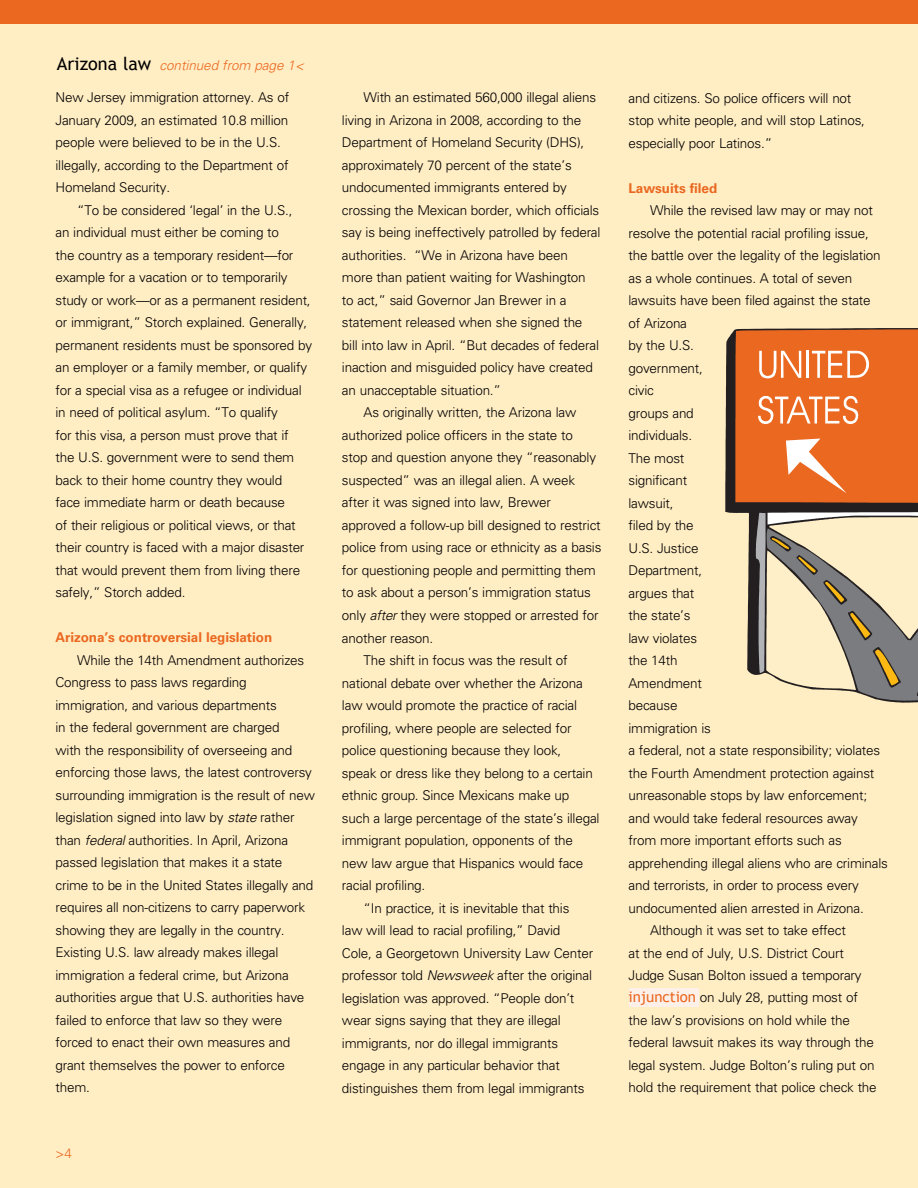
<style>
.page{position:relative;width:918px;height:1188px;background:#fff}
.page>*{position:absolute;margin:0;border:0;box-sizing:border-box;transform-origin:0 0}
.t1{font:300 13.5px/22.5px "Univers";letter-spacing:-.015em;color:#000}
.t2{font:700 13.5px "Univers";letter-spacing:-.005em;color:#ea6820}
.t3{font:italic 300 13.5px "Univers";letter-spacing:-.005em;color:#ea6820}
.t4{font:300 13.5px "Univers";color:#ea6820}
.s1{font-family:"Trebuchet MS";font-weight:400;font-style:normal;font-size:18px;color:#000}
.s2{font-style:italic}
.s3{font-family:"Trebuchet MS";font-weight:400;font-size:15px;color:#ea6820}
</style>
<div class="page">
<div style="left:0;top:14px;width:918px;height:1174px;background:#ffedc4"></div>
<div style="left:0;top:0;width:918px;height:24px;background:#ea6820"></div>
<div style="left:629px;top:988px;width:69px;height:19px;background:#fdf0e9"></div>
<svg style="left:727px;top:329px;width:191px;height:372px"></svg>
<p class="t3" style="left:57px;top:57px;width:249px"><span class="s1">Arizona law</span> continued from page 1&lt;</p>
<p class="t1" style="left:56px;top:86px;width:235px">New Jersey immigration attorney. As of January 2009, an estimated 10.8 million people were believed to be in the U.S. illegally, according to the Department of Homeland Security.</p>
<p class="t1" style="left:56px;top:199px;width:258px;text-indent:22px">“To be considered ‘legal’ in the U.S.,<br>an individual must either be coming to<br>the country as a temporary resident—for example for a vacation or to temporarily study or work—or as a permanent resident, or immigrant,” Storch explained. Generally, permanent residents must be sponsored by an employer or a family member, or qualify for a special visa as a refugee or individual in need of political asylum. “To qualify<br>for this visa, a person must prove that if<br>the U.S. government were to send them back to their home country they would<br>face immediate harm or death because<br>of their religious or political views, or that their country is faced with a major disaster that would prevent them from living there safely,” Storch added.</p>
<p class="t2" style="left:56px;top:630px;width:218px">Arizona’s controversial legislation</p>
<p class="t1" style="left:56px;top:649px;width:261px;text-indent:22px">While the 14th Amendment authorizes Congress to pass laws regarding immigration, and various departments<br>in the federal government are charged<br>with the responsibility of overseeing and enforcing those laws, the latest controversy surrounding immigration is the result of new legislation signed into law by <span class="s2">state</span> rather than <span class="s2">federal</span> authorities. In April, Arizona passed legislation that makes it a state crime to be in the United States illegally and requires all non-citizens to carry paperwork showing they are legally in the country.<br>Existing U.S. law already makes illegal immigration a federal crime, but Arizona authorities argue that U.S. authorities have failed to enforce that law so they were forced to enact their own measures and grant themselves the power to enforce them.</p>
<p class="t4" style="left:56px;top:1145px;width:18px">&gt;4</p>
<p class="t1" style="left:364px;top:86px;width:234px">With an estimated 560,000 illegal aliens</p>
<p class="t1" style="left:342px;top:109px;width:241px">living in Arizona in 2008, according to the</p>
<p class="t1" style="left:342px;top:131px;width:244px">Department of Homeland Security (DHS),</p>
<p class="t1" style="left:342px;top:154px;width:231px">approximately 70 percent of the state’s</p>
<p class="t1" style="left:342px;top:176px;width:226px">undocumented immigrants entered by</p>
<p class="t1" style="left:342px;top:199px;width:259px">crossing the Mexican border, which officials</p>
<p class="t1" style="left:342px;top:221px;width:260px">say is being ineffectively patrolled by federal</p>
<p class="t1" style="left:342px;top:244px;width:227px">authorities. “We in Arizona have been</p>
<p class="t1" style="left:342px;top:266px;width:245px">more than patient waiting for Washington</p>
<p class="t1" style="left:342px;top:289px;width:226px">to act,” said Governor Jan Brewer in a</p>
<p class="t1" style="left:342px;top:311px;width:242px">statement released when she signed the</p>
<p class="t1" style="left:342px;top:334px;width:259px">bill into law in April. “But decades of federal</p>
<p class="t1" style="left:342px;top:356px;width:252px">inaction and misguided policy have created</p>
<p class="t1" style="left:342px;top:379px;width:161px">an unacceptable situation.”</p>
<p class="t1" style="left:364px;top:401px;width:214px">As originally written, the Arizona law</p>
<p class="t1" style="left:342px;top:424px;width:233px">authorized police officers in the state to</p>
<p class="t1" style="left:342px;top:446px;width:256px">stop and question anyone they “reasonably</p>
<p class="t1" style="left:342px;top:469px;width:235px">suspected” was an illegal alien. A week</p>
<p class="t1" style="left:342px;top:491px;width:210px">after it was signed into law, Brewer</p>
<p class="t1" style="left:342px;top:514px;width:260px">approved a follow-up bill designed to restrict</p>
<p class="t1" style="left:342px;top:536px;width:261px">police from using race or ethnicity as a basis</p>
<p class="t1" style="left:342px;top:559px;width:255px">for questioning people and permitting them</p>
<p class="t1" style="left:342px;top:581px;width:251px">to ask about a person’s immigration status</p>
<p class="t1" style="left:342px;top:604px;width:258px">only <span class="s2">after</span> they were stopped or arrested for</p>
<p class="t1" style="left:342px;top:626px;width:93px">another reason.</p>
<p class="t1" style="left:364px;top:649px;width:206px">The shift in focus was the result of</p>
<p class="t1" style="left:342px;top:671px;width:242px">national debate over whether the Arizona</p>
<p class="t1" style="left:342px;top:694px;width:237px">law would promote the practice of racial</p>
<p class="t1" style="left:342px;top:716px;width:231px">profiling, where people are selected for</p>
<p class="t1" style="left:342px;top:739px;width:221px">police questioning because they look,</p>
<p class="t1" style="left:342px;top:762px;width:252px">speak or dress like they belong to a certain</p>
<p class="t1" style="left:342px;top:784px;width:229px">ethnic group. Since Mexicans make up</p>
<p class="t1" style="left:342px;top:807px;width:259px">such a large percentage of the state’s illegal</p>
<p class="t1" style="left:342px;top:829px;width:233px">immigrant population, opponents of the</p>
<p class="t1" style="left:342px;top:852px;width:243px">new law argue that Hispanics would face</p>
<p class="t1" style="left:342px;top:874px;width:85px">racial profiling.</p>
<p class="t1" style="left:364px;top:897px;width:207px">“In practice, it is inevitable that this</p>
<p class="t1" style="left:342px;top:919px;width:220px">law will lead to racial profiling,” David</p>
<p class="t1" style="left:342px;top:942px;width:253px">Cole, a Georgetown University Law Center</p>
<p class="t1" style="left:342px;top:964px;width:252px">professor told <span class="s2">Newsweek</span> after the original</p>
<p class="t1" style="left:342px;top:987px;width:234px">legislation was approved. “People don’t</p>
<p class="t1" style="left:342px;top:1009px;width:220px">wear signs saying that they are illegal</p>
<p class="t1" style="left:342px;top:1032px;width:218px">immigrants, nor do illegal immigrants</p>
<p class="t1" style="left:342px;top:1054px;width:219px">engage in any particular behavior that</p>
<p class="t1" style="left:342px;top:1077px;width:244px">distinguishes them from legal immigrants</p>
<p class="t1" style="left:628px;top:87px;width:238px">and citizens. So police officers will not stop white people, and will stop Latinos, especially poor Latinos.”</p>
<p class="t2" style="left:628px;top:180px;width:90px">Lawsuits filed</p>
<p class="t1" style="left:650px;top:199px;width:224px">While the revised law may or may not</p>
<p class="t1" style="left:628px;top:222px;width:242px">resolve the potential racial profiling issue,</p>
<p class="t1" style="left:628px;top:244px;width:254px">the battle over the legality of the legislation</p>
<p class="t1" style="left:628px;top:267px;width:225px">as a whole continues. A total of seven</p>
<p class="t1" style="left:628px;top:289px;width:244px">lawsuits have been filed against the state</p>
<p class="t1" style="left:628px;top:312px;width:60px">of Arizona</p>
<p class="t1" style="left:628px;top:334px;width:67px">by the U.S.</p>
<p class="t1" style="left:628px;top:357px;width:76px">government,</p>
<p class="t1" style="left:628px;top:379px;width:27px">civic</p>
<p class="t1" style="left:628px;top:402px;width:67px">groups and</p>
<p class="t1" style="left:628px;top:424px;width:65px">individuals.</p>
<p class="t1" style="left:628px;top:447px;width:57px">The most</p>
<p class="t1" style="left:628px;top:469px;width:60px">significant</p>
<p class="t1" style="left:628px;top:492px;width:47px">lawsuit,</p>
<p class="t1" style="left:628px;top:514px;width:67px">filed by the</p>
<p class="t1" style="left:628px;top:537px;width:72px">U.S. Justice</p>
<p class="t1" style="left:628px;top:559px;width:75px">Department,</p>
<p class="t1" style="left:628px;top:582px;width:67px">argues that</p>
<p class="t1" style="left:628px;top:604px;width:64px">the state’s</p>
<p class="t1" style="left:628px;top:627px;width:70px">law violates</p>
<p class="t1" style="left:628px;top:649px;width:51px">the 14th</p>
<p class="t1" style="left:628px;top:672px;width:75px">Amendment</p>
<p class="t1" style="left:628px;top:694px;width:51px">because</p>
<p class="t1" style="left:628px;top:717px;width:84px">immigration is</p>
<p class="t1" style="left:628px;top:739px;width:253px">a federal, not a state responsibility; violates</p>
<p class="t1" style="left:628px;top:762px;width:247px">the Fourth Amendment protection against</p>
<p class="t1" style="left:628px;top:784px;width:240px">unreasonable stops by law enforcement;</p>
<p class="t1" style="left:628px;top:807px;width:231px">and would take federal resources away</p>
<p class="t1" style="left:628px;top:829px;width:215px">from more important efforts such as</p>
<p class="t1" style="left:628px;top:852px;width:261px">apprehending illegal aliens who are criminals</p>
<p class="t1" style="left:628px;top:874px;width:232px">and terrorists, in order to process every</p>
<p class="t1" style="left:628px;top:897px;width:237px">undocumented alien arrested in Arizona.</p>
<p class="t1" style="left:650px;top:919px;width:197px">Although it was set to take effect</p>
<p class="t1" style="left:628px;top:942px;width:217px">at the end of July, U.S. District Court</p>
<p class="t1" style="left:628px;top:964px;width:235px">Judge Susan Bolton issued a temporary</p>
<p class="t1" style="left:628px;top:986px;width:231px"><span class="s3">injunction</span> on July 28, putting most of</p>
<p class="t1" style="left:628px;top:1009px;width:223px">the law’s provisions on hold while the</p>
<p class="t1" style="left:628px;top:1031px;width:247px">federal lawsuit makes its way through the</p>
<p class="t1" style="left:628px;top:1054px;width:248px">legal system. Judge Bolton’s ruling put on</p>
<p class="t1" style="left:628px;top:1076px;width:250px">hold the requirement that police check the</p>
</div>
